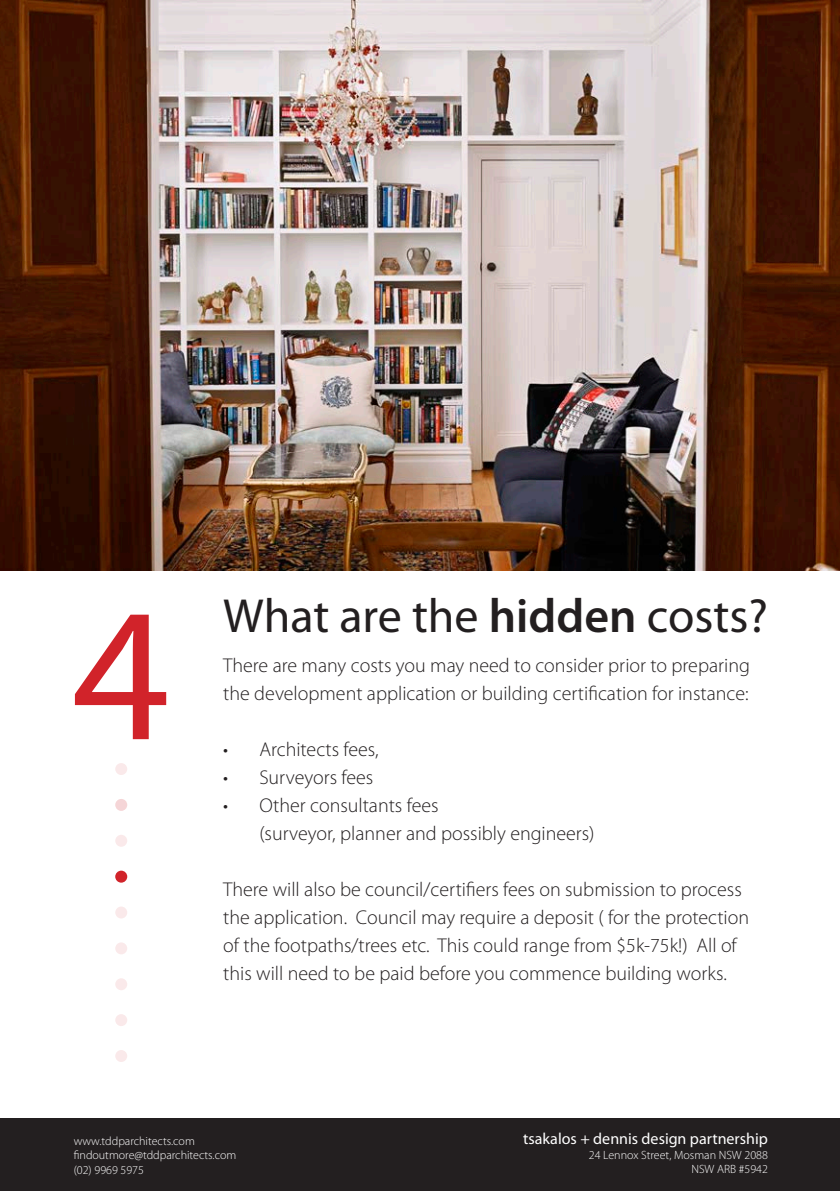
<style>
.page{position:relative;width:840px;height:1191px;background:#fff}
.page>*{position:absolute;margin:0;border:0;box-sizing:border-box;transform-origin:0 0}
.t1{font:191.4px "Myriad Pro";color:#d1232a}
.t2{font:48px "Myriad Pro";color:#231f20}
.t3{font:300 20px/28px "Myriad Pro";color:#231f20}
.t4{font:16px "Myriad Pro";color:#fff}
.t5{font:300 12px/14.4px "Myriad Pro";color:#fff;text-align:right}
.s1{font-weight:600}
</style>
<div class="page">
<div style="left:0;top:1119px;width:839px;height:72px;background:#231f20"></div>
<div style="left:115px;top:763px;width:12px;height:12px;background:#fae9ea;border-radius:50%"></div>
<div style="left:115px;top:834px;width:12px;height:12px;background:#fae9ea;border-radius:50%"></div>
<div style="left:115px;top:870px;width:12px;height:12px;background:#d1232a;border-radius:50%"></div>
<div style="left:115px;top:906px;width:12px;height:12px;background:#fae9ea;border-radius:50%"></div>
<div style="left:115px;top:942px;width:12px;height:12px;background:#fae9ea;border-radius:50%"></div>
<div style="left:115px;top:978px;width:12px;height:12px;background:#fae9ea;border-radius:50%"></div>
<div style="left:115px;top:1014px;width:12px;height:12px;background:#fae9ea;border-radius:50%"></div>
<div style="left:115px;top:1050px;width:12px;height:12px;background:#fae9ea;border-radius:50%"></div>
<div style="left:115px;top:799px;width:12px;height:12px;background:#f5d5d7;border-radius:50%"></div>
<img style="left:0;top:0;width:839px;height:571px">
<p class="t1" style="left:72px;top:570px;width:100px">4</p>
<p class="t2" style="left:223px;top:589px;width:546px">What are the <span class="s1">hidden</span> costs?</p>
<p class="t3" style="left:223px;top:651px;width:528px">There are many costs you may need to consider prior to preparing the development application or building certification for instance:</p>
<p class="t3" style="left:223px;top:735px;width:157px">• Architects fees,</p>
<p class="t3" style="left:223px;top:763px;width:151px">• Surveyors fees</p>
<p class="t3" style="left:259px;top:791px;width:336px;text-indent:-36px">• Other consultants fees<br>(surveyor, planner and possibly engineers)</p>
<p class="t3" style="left:223px;top:875px;width:527px">There will also be council/certifiers fees on submission to process the application. Council may require a deposit ( for the protection of the footpaths/trees etc. This could range from $5k-75k!) All of this will need to be paid before you commence building works.</p>
<p class="t5" style="left:74px;top:1134px;width:164px;text-align:left">www.tddparchitects.com findoutmore@tddparchitects.com (02) 9969 5975</p>
<p class="t4" style="left:523px;top:1130px;width:246px">tsakalos + dennis design partnership</p>
<p class="t5" style="left:588px;top:1147px;width:180px">24 Lennox Street, Mosman NSW 2088<br>NSW ARB #5942</p>
</div>
